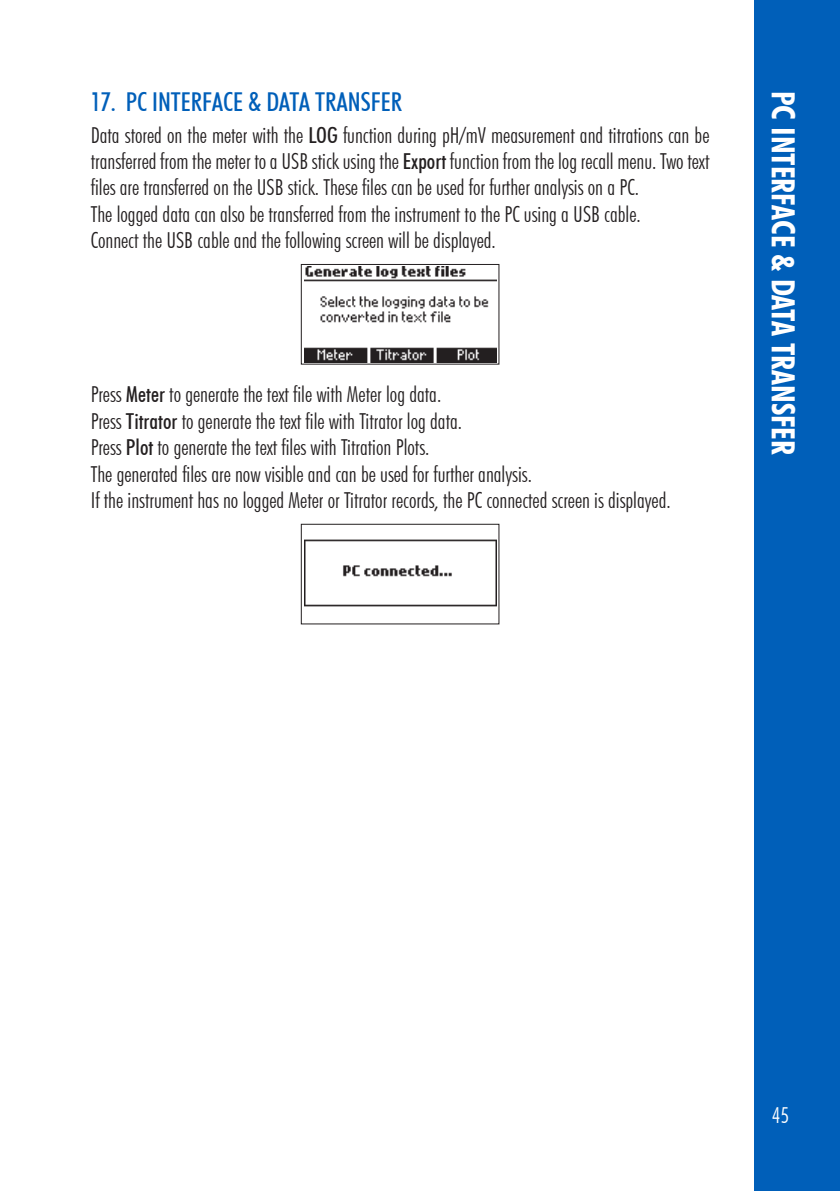
<style>
.page{position:relative;width:840px;height:1191px;background:#fff}
.page>*{position:absolute;margin:0;border:0;box-sizing:border-box;transform-origin:0 0}
.t1{font:700 condensed 32px "Futura BT";color:#fff}
.t2{font:500 condensed 26px "Futura BT";color:#005fb9}
.t3{font:300 condensed 22px/26.4px "Futura BT";color:#231f20}
.t4{font:300 condensed 22px "Futura BT";color:#fff}
.s1{font-weight:500}
</style>
<div class="page">
<div style="left:754px;top:0;width:85px;height:1191px;background:#005fb9"></div>
<svg style="left:300px;top:264px;width:199px;height:101px"></svg>
<svg style="left:300px;top:523px;width:199px;height:102px"></svg>
<p class="t2" style="left:91px;top:85px;width:312px">17. PC INTERFACE &amp; DATA TRANSFER</p>
<p class="t3" style="left:91px;top:121px;width:619px">Data stored on the meter with the <span class="s1">LOG</span> function during pH/mV measurement and titrations can be transferred from the meter to a USB stick using the <span class="s1">Export</span> function from the log recall menu. Two text files are transferred on the USB stick. These files can be used for further analysis on a PC.<br>The logged data can also be transferred from the instrument to the PC using a USB cable.<br>Connect the USB cable and the following screen will be displayed.</p>
<p class="t3" style="left:91px;top:381px;width:581px">Press <span class="s1">Meter</span> to generate the text file with Meter log data.<br>Press <span class="s1">Titrator</span> to generate the text file with Titrator log data.<br>Press <span class="s1">Plot</span> to generate the text files with Titration Plots.<br>The generated files are now visible and can be used for further analysis.<br>If the instrument has no logged Meter or Titrator records, the PC connected screen is displayed.</p>
<h1 class="t1" style="left:802px;top:91px;width:366px;rotate:90deg">PC Interface &amp; Data Transfer</h1>
<p class="t4" style="left:771px;top:1101px;width:19px">45</p>
</div>
